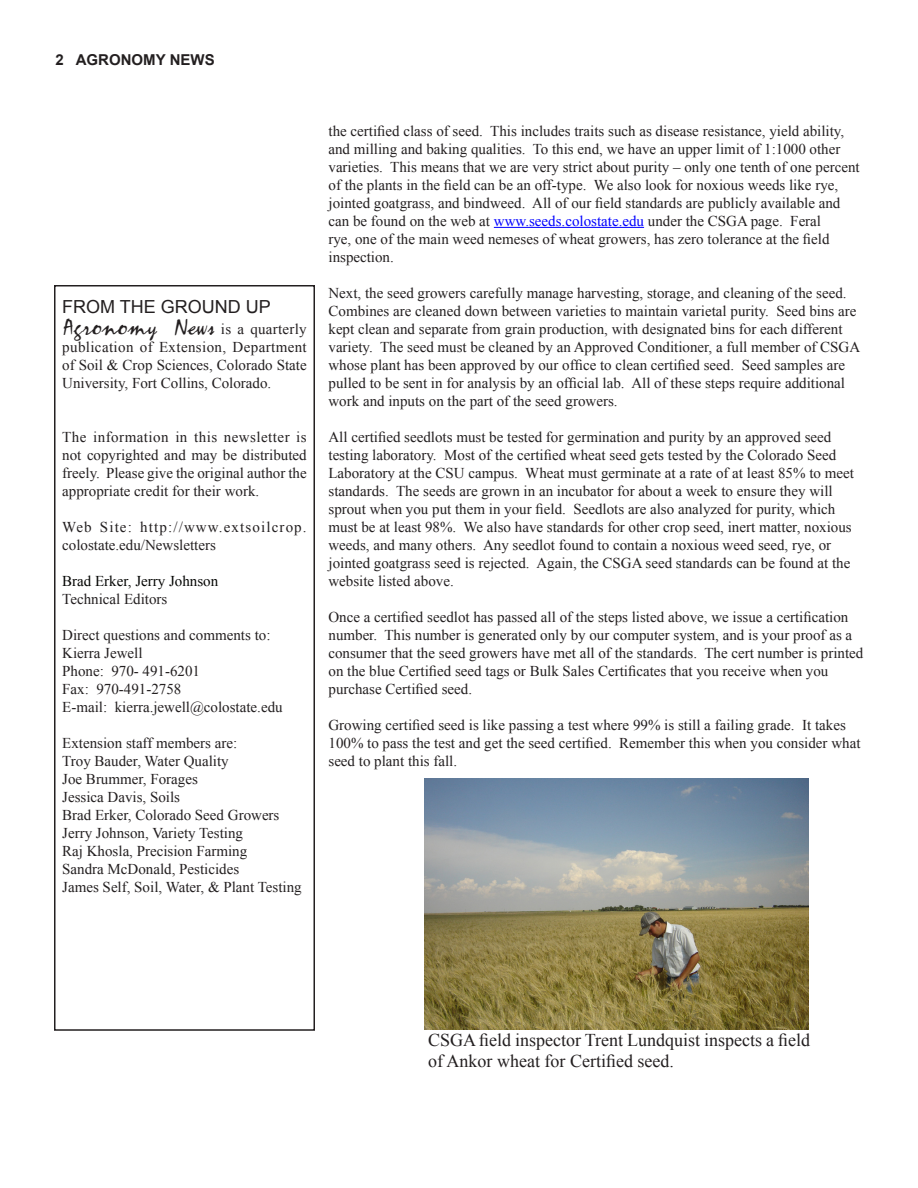
<style>
.page{position:relative;width:918px;height:1188px;background:#fff}
.page>*{position:absolute;margin:0;border:0;box-sizing:border-box;transform-origin:0 0}
.Normal_10_pt{font:21px "Mariah";letter-spacing:.04em;color:#231f20}
.Body_text{font:18px/21.6px "Times New Roman";color:#231f20}
.t1{font:18px "Arial";color:#231f20}
.Normal_10_pt-2{font:15px/18px "Times New Roman";color:#231f20}
.t2{font:15px "Times New Roman";color:#040503}
.t3{font:700 15px "Arial";color:#231f20}
.s1{font-family:"Times New Roman";font-size:15px}
.s2{color:#00f}
</style>
<div class="page">
<div style="left:54px;top:285px;width:261px;height:746px;border:2px solid #231f20"></div>
<hr style="left:494px;top:227px;width:150px;height:1px;background:#00f">
<img style="left:424px;top:779px;width:384px;height:250px">
<p class="t3" style="left:76px;top:50px;width:140px">AGRONOMY NEWS</p>
<p class="t1" style="left:62px;top:295px;width:210px">FROM THE GROUND UP</p>
<p class="Normal_10_pt" style="left:62px;top:315px;width:246px">Agronomy News <span class="s1">is a quarterly</span></p>
<p class="Normal_10_pt-2" style="left:62px;top:337px;width:246px;text-align:justify">publication of Extension, Department of Soil &amp; Crop Sciences, Colorado State University, Fort Collins, Colorado.</p>
<p class="Normal_10_pt-2" style="left:62px;top:427px;width:246px;text-align:justify">The information in this newsletter is not copyrighted and may be distributed freely. Please give the original author the appropriate credit for their work.</p>
<p class="Normal_10_pt-2" style="left:62px;top:517px;width:246px">Web Site: http://www.extsoilcrop. colostate.edu/Newsletters</p>
<p class="t2" style="left:62px;top:571px;width:158px">Brad Erker, Jerry Johnson</p>
<p class="Normal_10_pt-2" style="left:62px;top:589px;width:107px">Technical Editors</p>
<p class="Normal_10_pt-2" style="left:62px;top:625px;width:210px">Direct questions and comments to:</p>
<p class="Normal_10_pt-2" style="left:62px;top:643px;width:82px">Kierra Jewell</p>
<p class="Normal_10_pt-2" style="left:62px;top:661px;width:139px">Phone: 970- 491-6201</p>
<p class="Normal_10_pt-2" style="left:62px;top:679px;width:121px">Fax: 970-491-2758</p>
<p class="Normal_10_pt-2" style="left:62px;top:697px;width:222px">E-mail: kierra.jewell@colostate.edu</p>
<p class="Normal_10_pt-2" style="left:62px;top:733px;width:177px">Extension staff members are:</p>
<p class="Normal_10_pt-2" style="left:62px;top:751px;width:168px">Troy Bauder, Water Quality</p>
<p class="Normal_10_pt-2" style="left:62px;top:769px;width:137px">Joe Brummer, Forages</p>
<p class="Normal_10_pt-2" style="left:62px;top:787px;width:119px">Jessica Davis, Soils</p>
<p class="Normal_10_pt-2" style="left:62px;top:805px;width:219px">Brad Erker, Colorado Seed Growers</p>
<p class="Normal_10_pt-2" style="left:62px;top:823px;width:182px">Jerry Johnson, Variety Testing</p>
<p class="Normal_10_pt-2" style="left:62px;top:841px;width:186px">Raj Khosla, Precision Farming</p>
<p class="Normal_10_pt-2" style="left:62px;top:859px;width:179px">Sandra McDonald, Pesticides</p>
<p class="Normal_10_pt-2" style="left:62px;top:877px;width:241px">James Self, Soil, Water, &amp; Plant Testing</p>
<p class="Normal_10_pt-2" style="left:328px;top:122px;width:533px">the certified class of seed. This includes traits such as disease resistance, yield ability, and milling and baking qualities. To this end, we have an upper limit of 1:1000 other varieties. This means that we are very strict about purity – only one tenth of one percent of the plants in the field can be an off-type. We also look for noxious weeds like rye, jointed goatgrass, and bindweed. All of our field standards are publicly available and can be found on the web at <span class="s2">www.seeds.colostate.edu</span> under the CSGA page. Feral<br>rye, one of the main weed nemeses of wheat growers, has zero tolerance at the field inspection.</p>
<p class="Normal_10_pt-2" style="left:328px;top:284px;width:533px">Next, the seed growers carefully manage harvesting, storage, and cleaning of the seed.<br>Combines are cleaned down between varieties to maintain varietal purity. Seed bins are kept clean and separate from grain production, with designated bins for each different variety. The seed must be cleaned by an Approved Conditioner, a full member of CSGA whose plant has been approved by our office to clean certified seed. Seed samples are pulled to be sent in for analysis by an official lab. All of these steps require additional work and inputs on the part of the seed growers.</p>
<p class="Normal_10_pt-2" style="left:328px;top:428px;width:527px">All certified seedlots must be tested for germination and purity by an approved seed testing laboratory. Most of the certified wheat seed gets tested by the Colorado Seed Laboratory at the CSU campus. Wheat must germinate at a rate of at least 85% to meet standards. The seeds are grown in an incubator for about a week to ensure they will sprout when you put them in your field. Seedlots are also analyzed for purity, which must be at least 98%. We also have standards for other crop seed, inert matter, noxious weeds, and many others. Any seedlot found to contain a noxious weed seed, rye, or jointed goatgrass seed is rejected. Again, the CSGA seed standards can be found at the website listed above.</p>
<p class="Normal_10_pt-2" style="left:328px;top:608px;width:536px">Once a certified seedlot has passed all of the steps listed above, we issue a certification number. This number is generated only by our computer system, and is your proof as a consumer that the seed growers have met all of the standards. The cert number is printed on the blue Certified seed tags or Bulk Sales Certificates that you receive when you purchase Certified seed.</p>
<p class="Normal_10_pt-2" style="left:328px;top:716px;width:534px">Growing certified seed is like passing a test where 99% is still a failing grade. It takes<br>100% to pass the test and get the seed certified. Remember this when you consider what seed to plant this fall.</p>
<p class="Body_text" style="left:428px;top:1029px;width:383px">CSGA field inspector Trent Lundquist inspects a field of Ankor wheat for Certified seed.</p>
</div>
